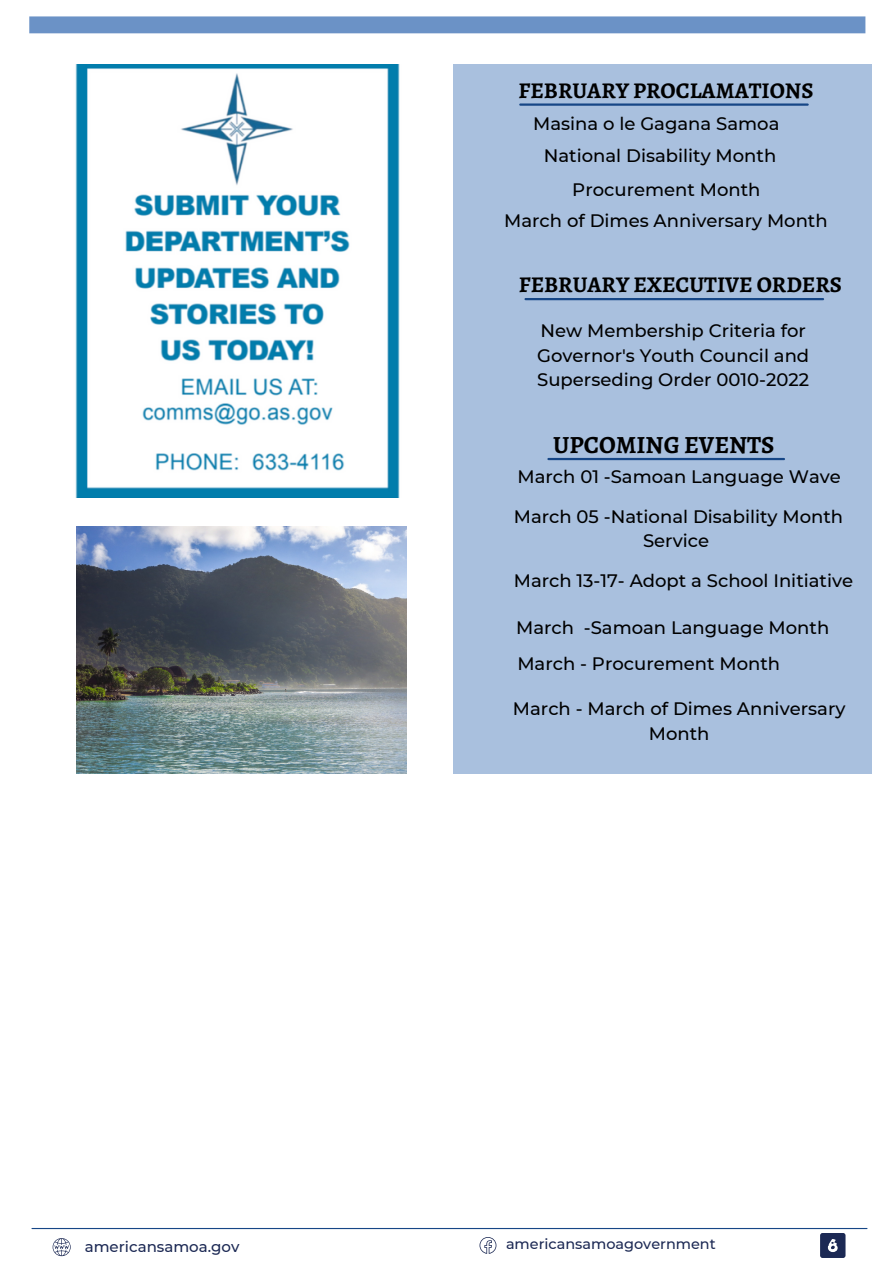
<style>
.page{position:relative;width:894px;height:1264px;background:#fff}
.page>*{position:absolute;margin:0;border:0;box-sizing:border-box;transform-origin:0 0}
.t1{font:700 24.75px "Alegreya";color:#000}
.t2{font:700 22.5px "Alegreya";color:#000}
.t3{font:500 18px/24.8px "Montserrat";color:#000;text-align:center}
.t4{font:500 15px "Montserrat";color:#1c2954}
.t5{font:500 14.4px "Montserrat";color:#1c2954}
</style>
<div class="page">
<svg style="left:53px;top:1238px;width:18px;height:18px"></svg>
<svg style="left:479px;top:1237px;width:17px;height:16px"></svg>
<hr style="left:32px;top:1227px;width:834px;height:1px;background:#164686">
<div style="left:29px;top:16px;width:836px;height:17px;background:#6b92c6"></div>
<svg style="left:820px;top:1233px;width:25px;height:24px"></svg>
<div style="left:453px;top:65px;width:418px;height:708px;background:#a9c0de"></div>
<hr style="left:548px;top:458px;width:235px;height:2px;background:#164686">
<hr style="left:520px;top:103px;width:287px;height:3px;background:#164686">
<hr style="left:525px;top:298px;width:297px;height:2px;background:#164686">
<img style="left:75px;top:65px;width:325px;height:432px">
<img style="left:76px;top:527px;width:330px;height:246px">
<p class="t2" style="left:518px;top:75px;width:296px">FEBRUARY PROCLAMATIONS</p>
<p class="t3" style="left:533px;top:107px;width:248px;line-height:32.4px">Masina o le Gagana Samoa<br>National Disability Month</p>
<p class="t3" style="left:504px;top:173px;width:325px;line-height:31.3px">Procurement Month<br>March of Dimes Anniversary Month</p>
<p class="t2" style="left:518px;top:269px;width:325px">FEBRUARY EXECUTIVE ORDERS</p>
<p class="t3" style="left:537px;top:318px;width:273px;text-align:left">New Membership Criteria for<br>Governor's Youth Council and<br>Superseding Order 0010-2022</p>
<h1 class="t1" style="left:553px;top:428px;width:223px">UPCOMING EVENTS</h1>
<p class="t3" style="left:517px;top:464px;width:325px">March 01 -Samoan Language Wave</p>
<p class="t3" style="left:513px;top:504px;width:331px">March 05 -National Disability Month<br>Service</p>
<p class="t3" style="left:513px;top:568px;width:341px">March 13-17- Adopt a School Initiative</p>
<p class="t3" style="left:516px;top:615px;width:314px">March -Samoan Language Month</p>
<p class="t3" style="left:517px;top:651px;width:264px">March - Procurement Month</p>
<p class="t3" style="left:513px;top:696px;width:334px">March - March of Dimes Anniversary<br>Month</p>
<p class="t4" style="left:85px;top:1237px;width:156px">americansamoa.gov</p>
<p class="t5" style="left:506px;top:1234px;width:211px">americansamoagovernment</p>
</div>
